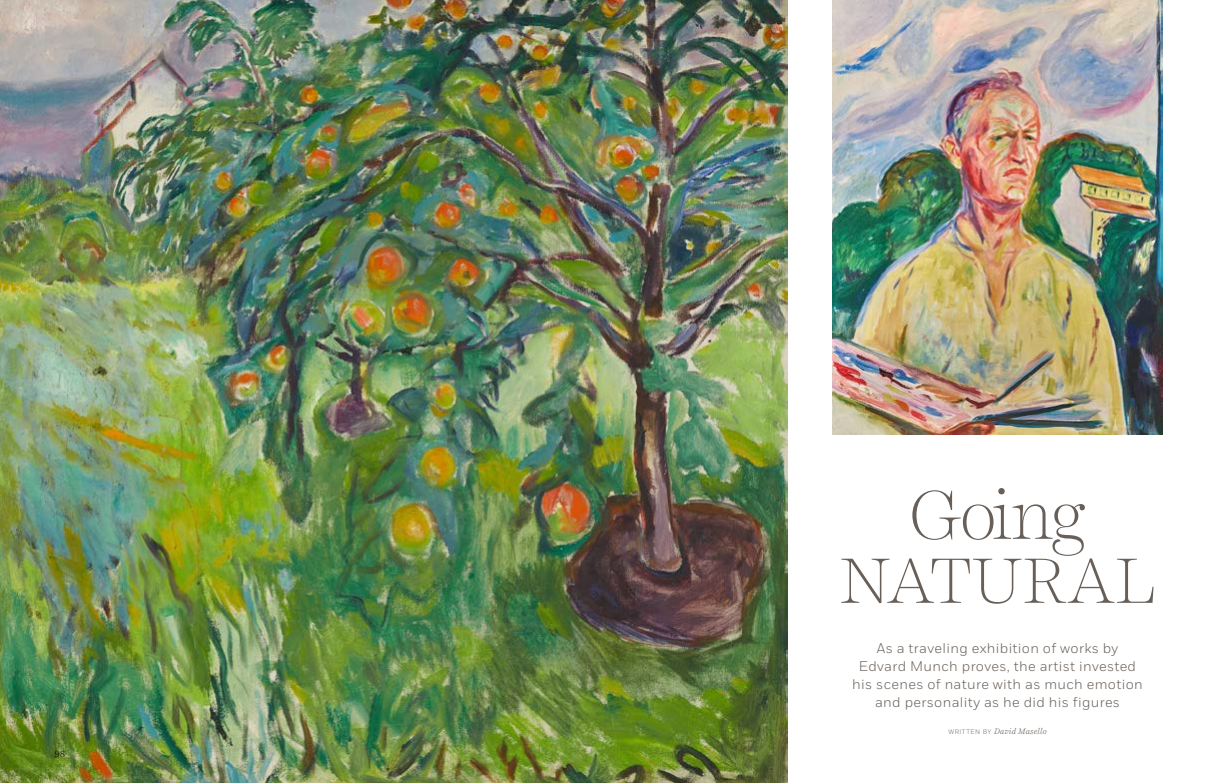
<style>
.page{position:relative;width:1206px;height:783px;background:#fff}
.page>*{position:absolute;margin:0;border:0;box-sizing:border-box;transform-origin:0 0}
.t1{font:100 70px "Harriet Display";letter-spacing:-.01em;color:#685f58}
.t2{font:100 65px "Harriet Display";letter-spacing:.005em;color:#685f58}
.t3{font:300 14px/18px "Fort";letter-spacing:.025em;color:#685f58;text-align:center}
.t4{font:300 9px "Harriet Text";color:#000}
.t5{font:italic 300 8px "Harriet Text";letter-spacing:.025em;color:#685f58}
.s1{font-family:"Fort";font-style:normal;font-size:6.5px}
</style>
<div class="page">
<img style="left:833px;top:0;width:330px;height:435px">
<img style="left:0;top:0;width:787px;height:783px">
<p class="t4" style="left:54px;top:747px;width:12px">98</p>
<h1 class="t1" style="left:909px;top:466px;width:178px">Going</h1>
<h2 class="t2" style="left:840px;top:535px;width:317px">NATURAL</h2>
<p class="t3" style="left:852px;top:639px;width:292px">As a traveling exhibition of works by Edvard Munch proves, the artist invested his scenes of nature with as much emotion and personality as he did his figures</p>
<p class="t5" style="left:948px;top:726px;width:100px"><span class="s1">WRITTEN BY</span> David Masello</p>
</div>
